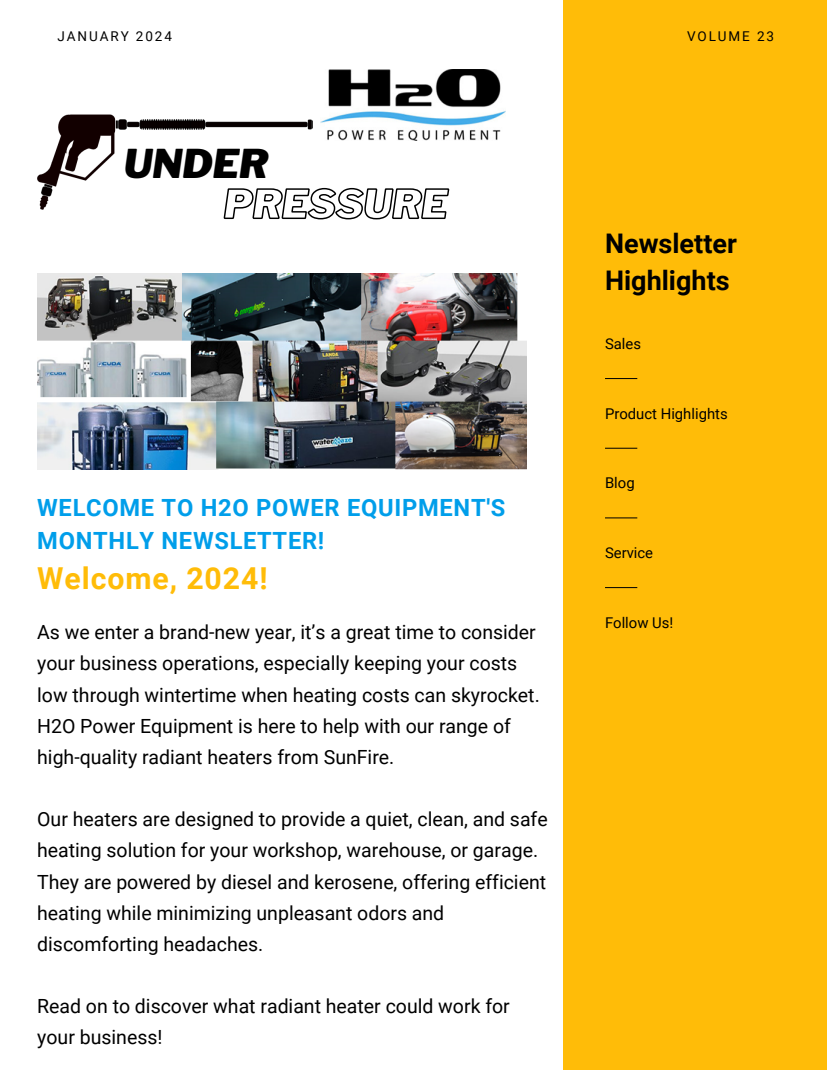
<style>
.page{position:relative;width:827px;height:1070px;background:#fff}
.page>*{position:absolute;margin:0;border:0;box-sizing:border-box;transform-origin:0 0}
.t1{font:italic 900 39.4px "Libre Franklin";color:#000}
.t2{font:700 30.2px "Roboto";letter-spacing:.03em;color:#ffbc08}
.t3{font:700 27px "Roboto";color:#000}
.t4{font:700 23.65px/33px "Roboto";letter-spacing:.03em;color:#009eea}
.t5{font:19.5px/31.1px "Roboto";color:#000}
.t6{font:14.85px "Roboto";color:#000}
.t7{font:13.5px "Roboto";letter-spacing:.14em;color:#000}
</style>
<div class="page">
<div style="left:563px;top:0;width:263px;height:1069px;background:#ffbc08"></div>
<hr style="left:604px;top:378px;width:33px;height:1px;background:#000">
<hr style="left:604px;top:587px;width:33px;height:1px;background:#000">
<hr style="left:604px;top:447px;width:33px;height:1px;background:#000">
<hr style="left:604px;top:517px;width:33px;height:1px;background:#000">
<img style="left:37px;top:273px;width:489px;height:196px">
<img style="left:37px;top:115px;width:275px;height:95px">
<img style="left:320px;top:70px;width:185px;height:71px">
<svg style="left:223px;top:169px;width:227px;height:51px"></svg>
<p class="t7" style="left:58px;top:29px;width:116px">JANUARY 2024</p>
<p class="t7" style="left:686px;top:29px;width:88px">VOLUME 23</p>
<p class="t1" style="left:124px;top:140px;width:146px">UNDER</p>
<p class="t4" style="left:37px;top:491px;width:469px">WELCOME TO H2O POWER EQUIPMENT'S<br>MONTHLY NEWSLETTER!</p>
<p class="t2" style="left:37px;top:561px;width:232px">Welcome, 2024!</p>
<p class="t5" style="left:37px;top:617px;width:504px">As we enter a brand-new year, it’s a great time to consider your business operations, especially keeping your costs low through wintertime when heating costs can skyrocket.<br>H2O Power Equipment is here to help with our range of high-quality radiant heaters from SunFire.</p>
<p class="t5" style="left:37px;top:803px;width:511px">Our heaters are designed to provide a quiet, clean, and safe heating solution for your workshop, warehouse, or garage.<br>They are powered by diesel and kerosene, offering efficient heating while minimizing unpleasant odors and discomforting headaches.</p>
<p class="t5" style="left:37px;top:990px;width:474px">Read on to discover what radiant heater could work for your business!</p>
<p class="t3" style="left:604px;top:227px;width:133px">Newsletter</p>
<p class="t3" style="left:604px;top:265px;width:126px">Highlights</p>
<p class="t6" style="left:604px;top:335px;width:37px">Sales</p>
<p class="t6" style="left:604px;top:405px;width:124px">Product Highlights</p>
<p class="t6" style="left:604px;top:474px;width:31px">Blog</p>
<p class="t6" style="left:604px;top:544px;width:50px">Service</p>
<p class="t6" style="left:604px;top:613px;width:70px">Follow Us!</p>
</div>
